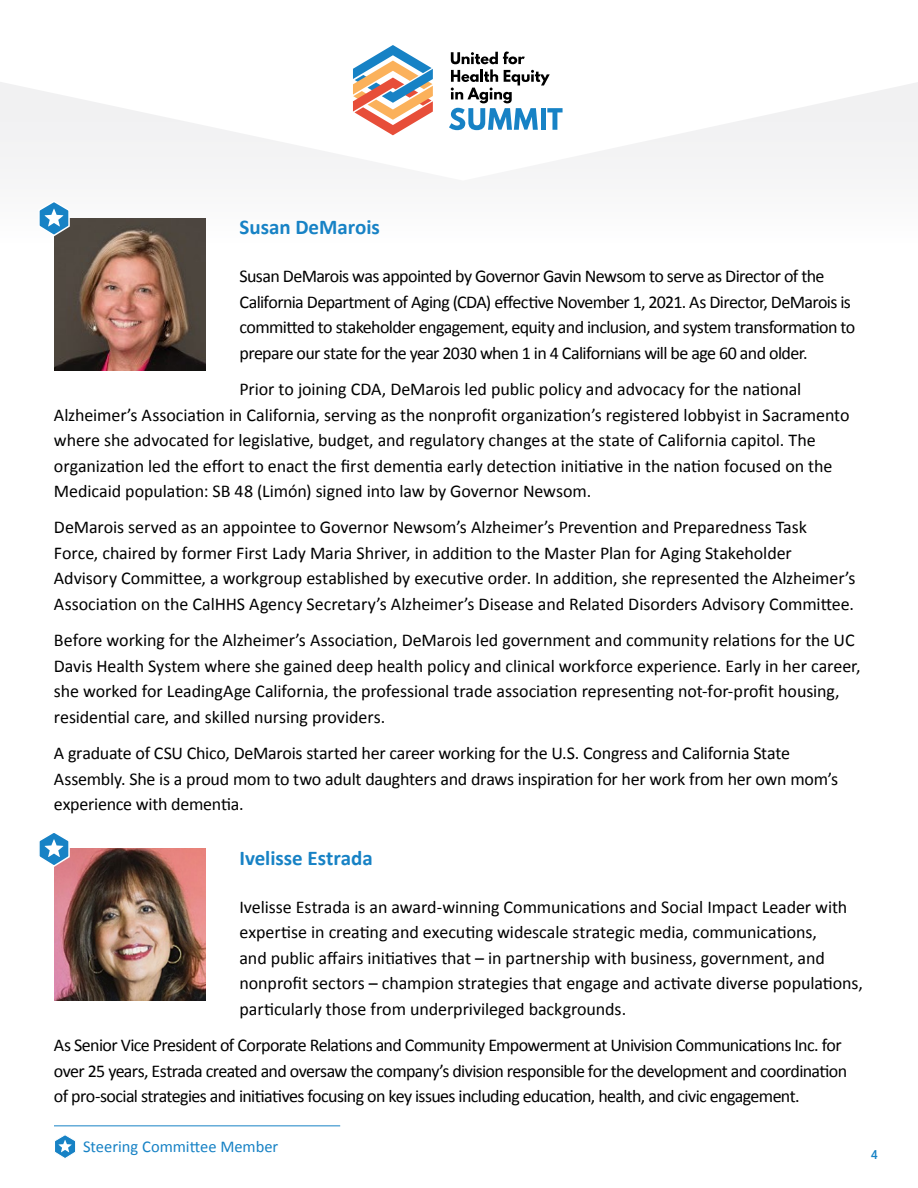
<style>
.page{position:relative;width:918px;height:1188px;background:#fff}
.page>*{position:absolute;margin:0;border:0;box-sizing:border-box;transform-origin:0 0}
.t1{font:700 21px "Calibri";color:#1782c5}
.t2{font:18px/25.5px "Calibri";letter-spacing:-.01em;color:#000}
.t3{font:18px/25.5px "Calibri";letter-spacing:-.035em;color:#000}
.t4{font:16.5px "Calibri";color:#1782c5}
.t5{font:500 13.5px "League Spartan";color:#1782c5}
</style>
<div class="page">
<svg style="left:0;top:82px;width:918px;height:137px"></svg>
<svg style="left:353px;top:45px;width:80px;height:90px"></svg>
<svg style="left:449px;top:52px;width:114px;height:78px"></svg>
<hr style="left:54px;top:1125px;width:286px;height:1px;background:#1782c5">
<svg style="left:55px;top:1135px;width:21px;height:23px"></svg>
<img style="left:54px;top:219px;width:152px;height:151px">
<svg style="left:37px;top:200px;width:34px;height:38px"></svg>
<img style="left:54px;top:849px;width:152px;height:152px">
<svg style="left:39px;top:833px;width:32px;height:35px"></svg>
<p class="t1" style="left:240px;top:214px;width:142px">Susan DeMarois</p>
<p class="t3" style="left:240px;top:263px;width:617px">Susan DeMarois was appointed by Governor Gavin Newsom to serve as Director of the California Department of Aging (CDA) effective November 1, 2021. As Director, DeMarois is committed to stakeholder engagement, equity and inclusion, and system transformation to prepare our state for the year 2030 when 1 in 4 Californians will be age 60 and older.</p>
<p class="t2" style="left:54px;top:376px;width:797px;text-indent:186px">Prior to joining CDA, DeMarois led public policy and advocacy for the national Alzheimer’s Association in California, serving as the nonprofit organization’s registered lobbyist in Sacramento where she advocated for legislative, budget, and regulatory changes at the state of California capitol. The organization led the effort to enact the first dementia early detection initiative in the nation focused on the Medicaid population: SB 48 (Limón) signed into law by Governor Newsom.</p>
<p class="t2" style="left:54px;top:514px;width:803px">DeMarois served as an appointee to Governor Newsom’s Alzheimer’s Prevention and Preparedness Task Force, chaired by former First Lady Maria Shriver, in addition to the Master Plan for Aging Stakeholder Advisory Committee, a workgroup established by executive order. In addition, she represented the Alzheimer’s Association on the CalHHS Agency Secretary’s Alzheimer’s Disease and Related Disorders Advisory Committee.</p>
<p class="t2" style="left:54px;top:627px;width:808px">Before working for the Alzheimer’s Association, DeMarois led government and community relations for the UC Davis Health System where she gained deep health policy and clinical workforce experience. Early in her career, she worked for LeadingAge California, the professional trade association representing not-for-profit housing, residential care, and skilled nursing providers.</p>
<p class="t2" style="left:54px;top:740px;width:786px">A graduate of CSU Chico, DeMarois started her career working for the U.S. Congress and California State<br>Assembly. She is a proud mom to two adult daughters and draws inspiration for her work from her own mom’s experience with dementia.</p>
<p class="t1" style="left:240px;top:845px;width:135px">Ivelisse Estrada</p>
<p class="t2" style="left:240px;top:893px;width:625px">Ivelisse Estrada is an award-winning Communications and Social Impact Leader with expertise in creating and executing widescale strategic media, communications,<br>and public affairs initiatives that – in partnership with business, government, and nonprofit sectors – champion strategies that engage and activate diverse populations, particularly those from underprivileged backgrounds.</p>
<p class="t3" style="left:54px;top:1032px;width:795px">As Senior Vice President of Corporate Relations and Community Empowerment at Univision Communications Inc. for over 25 years, Estrada created and oversaw the company’s division responsible for the development and coordination of pro-social strategies and initiatives focusing on key issues including education, health, and civic engagement.</p>
<p class="t4" style="left:83px;top:1137px;width:197px">Steering Committee Member</p>
<p class="t5" style="left:871px;top:1144px;width:8px">4</p>
</div>
